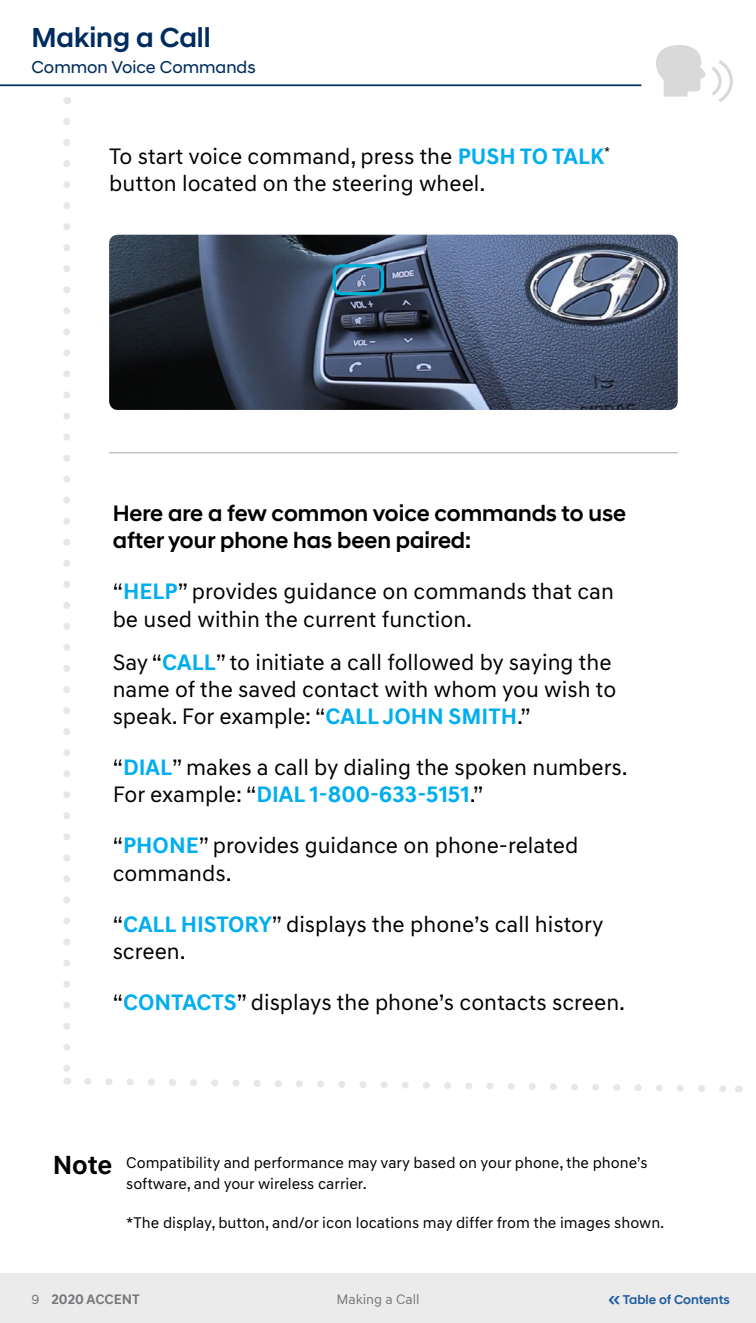
<style>
.page{position:relative;width:756px;height:1323px;background:#fff}
.page>*{position:absolute;margin:0;border:0;box-sizing:border-box;transform-origin:0 0}
.t1{font:500 28px "Hyundai Sans Head";color:#002c5f}
.t2{font:22.75px/27.3px "Hyundai Sans Text";color:#000}
.t3{font:500 22.75px/27.3px "Hyundai Sans Head";color:#000}
.t4{font:17.5px "Hyundai Sans Head";color:#002c5f}
.t5{font:15.75px/21.3px "Hyundai Sans Text";color:#000}
.t6{font:700 14px "Hyundai Sans Text";color:#77787b}
.t7{font:14px "Hyundai Sans Text";color:#77787b}
.t8{font:500 12.95px "Hyundai Sans Head";letter-spacing:-.005em;color:#215e9e}
.s1{font-weight:700;color:#00aeef}
.s2{font-weight:700;font-size:26.78px}
.s3{font-weight:400}
.s4{font-size:19.6px}
</style>
<div class="page">
<div style="left:0;top:1274px;width:756px;height:49px;background:#ebebec"></div>
<hr style="left:0;top:84px;width:641px;height:2px;background:#002c5f">
<svg style="left:63px;top:121px;width:7px;height:950px"></svg>
<svg style="left:84px;top:1078px;width:655px;height:14px"></svg>
<svg style="left:656px;top:45px;width:77px;height:57px"></svg>
<img style="left:109px;top:235px;width:569px;height:175px">
<div style="left:333px;top:264px;width:51px;height:31px;border:3px solid #00afd5;border-radius:8px"></div>
<hr style="left:109px;top:452px;width:569px;height:1px;background:#a3a5a8">
<p class="t1" style="left:32px;top:21px;width:181px">Making a Call</p>
<p class="t4" style="left:32px;top:56px;width:226px">Common Voice Commands</p>
<p class="t2" style="left:109px;top:142px;width:503px">To start voice command, press the <span class="s1">PUSH TO TALK</span><sup>* </sup>button located on the steering wheel.</p>
<p class="t3" style="left:113px;top:500px;width:515px">Here are a few common voice commands to use after your phone has been paired:</p>
<p class="t2" style="left:113px;top:578px;width:503px">“<span class="s1">HELP</span>” provides guidance on commands that can be used within the current function.</p>
<p class="t2" style="left:113px;top:648px;width:505px">Say “<span class="s1">CALL</span>” to initiate a call followed by saying the name of the saved contact with whom you wish to speak. For example: “<span class="s1">CALL JOHN SMITH</span>.”</p>
<p class="t2" style="left:113px;top:754px;width:517px">“<span class="s1">DIAL</span>” makes a call by dialing the spoken numbers.<br>For example: “<span class="s1">DIAL 1-800-633-5151</span>.”</p>
<p class="t2" style="left:113px;top:832px;width:467px">“<span class="s1">PHONE</span>” provides guidance on phone-related commands.</p>
<p class="t2" style="left:113px;top:910px;width:492px">“<span class="s1">CALL HISTORY</span>” displays the phone’s call history screen.</p>
<p class="t2" style="left:113px;top:988px;width:514px">“<span class="s1">CONTACTS</span>” displays the phone’s contacts screen.</p>
<p class="t5" style="left:126px;top:1152px;width:523px;text-indent:-73px"><span class="s2">Note</span> Compatibility and performance may vary based on your phone, the phone’s software, and your wireless carrier.</p>
<p class="t5" style="left:126px;top:1212px;width:540px">*The display, button, and/or icon locations may differ from the images shown.</p>
<p class="t6" style="left:32px;top:1290px;width:110px"><span class="s3">9</span> 2020 ACCENT</p>
<p class="t7" style="left:336px;top:1291px;width:85px">Making a Call</p>
<p class="t8" style="left:609px;top:1292px;width:123px"><span class="s4">«</span> Table of Contents</p>
</div>
